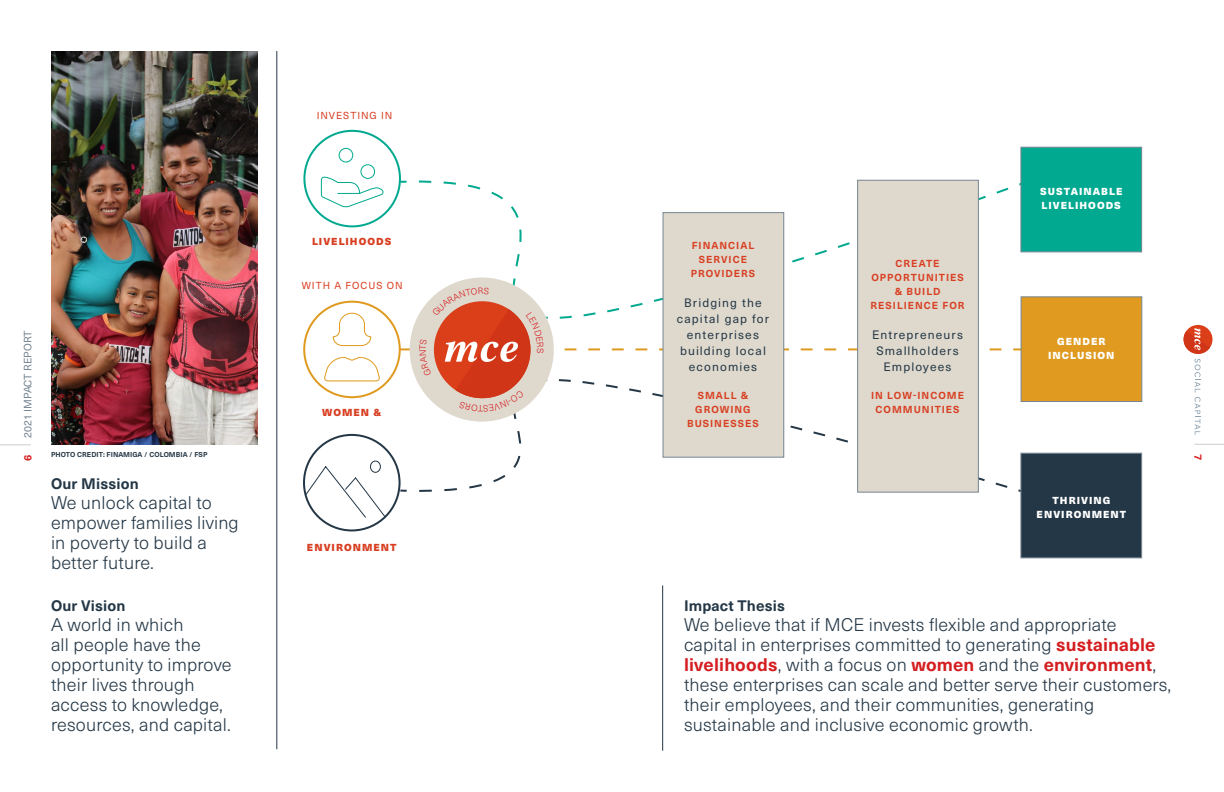
<style>
.page{position:relative;width:1224px;height:792px;background:#fff}
.page>*{position:absolute;margin:0;border:0;box-sizing:border-box;transform-origin:0 0}
.t1{font:300 18px/20px "Neue Haas Unica W1 G";letter-spacing:.01em;color:#243746}
.t2{font:700 15px "Neue Haas Unica W1 G";letter-spacing:.01em;color:#243746}
.t3{font:12px/16px "Neue Haas Unica W1 G";letter-spacing:.09em;color:#243746;text-align:center}
.t4{font:10.5px "Neue Haas Unica W1 G";color:#758592}
.t5{font:700 10.5px "Neue Haas Unica W1 G";color:#d41e21}
.t6{font:700 10px/14px "Neue Haas Unica W1 G";letter-spacing:.1em;color:#d83f22;text-align:center}
.t7{font:900 10px/14px "Neue Haas Unica W1 G";letter-spacing:.105em;color:#fff;text-align:center}
.t8{font:900 10px "Neue Haas Unica W1 G";letter-spacing:.105em;color:#d83f22}
.t9{font:10px "Neue Haas Unica W1 G";letter-spacing:.1em;color:#d83f22}
.t10{font:700 7px "Neue Haas Unica W1 G";letter-spacing:.01em;color:#243746}
.s1{font-weight:700;color:#d41e21}
</style>
<div class="page">
<img style="left:51px;top:51px;width:206px;height:394px">
<hr style="left:277px;top:51px;width:1px;height:698px;background:#243746">
<div style="left:303px;top:130px;width:98px;height:98px;border:2px solid #00a98f;border-radius:50%"></div>
<div style="left:303px;top:300px;width:98px;height:98px;border:2px solid #df9a1f;border-radius:50%"></div>
<div style="left:1021px;top:147px;width:121px;height:105px;background:#00a98f;border:1px solid #758592"></div>
<div style="left:1021px;top:297px;width:121px;height:105px;background:#df9a1f;border:1px solid #758592"></div>
<div style="left:1021px;top:453px;width:121px;height:105px;background:#243746;border:1px solid #758592"></div>
<hr style="left:662px;top:585px;width:1px;height:166px;background:#243746">
<svg style="left:320px;top:147px;width:64px;height:61px"></svg>
<svg style="left:304px;top:460px;width:83px;height:59px"></svg>
<svg style="left:324px;top:312px;width:57px;height:70px"></svg>
<svg style="left:1184px;top:325px;width:29px;height:29px"></svg>
<svg style="left:1184px;top:328px;width:26px;height:107px"></svg>
<svg style="left:1195px;top:444px;width:29px;height:1px"></svg>
<hr style="left:0;top:445px;width:31px;height:1px;background:#ccc">
<svg style="left:399px;top:180px;width:626px;height:313px"></svg>
<p class="t4" style="left:20px;top:438px;width:109px;rotate:-90deg">2021 IMPACT REPORT</p>
<p class="t5" style="left:20px;top:461px;width:8px;rotate:-90deg">6</p>
<p class="t10" style="left:51px;top:449px;width:158px">PHOTO CREDIT: FINAMIGA / COLOMBIA / FSP</p>
<p class="t2" style="left:51px;top:472px;width:89px">Our Mission</p>
<p class="t1" style="left:51px;top:492px;width:189px">We unlock capital to empower families living in poverty to build a better future.</p>
<p class="t2" style="left:51px;top:594px;width:76px">Our Vision</p>
<p class="t1" style="left:51px;top:614px;width:182px">A world in which<br>all people have the opportunity to improve their lives through access to knowledge, resources, and capital.</p>
<p class="t9" style="left:317px;top:108px;width:77px">INVESTING IN</p>
<p class="t8" style="left:312px;top:234px;width:81px">LIVELIHOODS</p>
<p class="t9" style="left:302px;top:279px;width:102px">WITH A FOCUS ON</p>
<p class="t8" style="left:322px;top:405px;width:61px">WOMEN &amp;</p>
<p class="t8" style="left:307px;top:539px;width:91px">ENVIRONMENT</p>
<p class="t6" style="left:691px;top:238px;width:66px">FINANCIAL<br>SERVICE<br>PROVIDERS</p>
<p class="t3" style="left:677px;top:294px;width:94px">Bridging the capital gap for enterprises building local economies</p>
<p class="t6" style="left:687px;top:388px;width:73px">SMALL &amp;<br>GROWING<br>BUSINESSES</p>
<p class="t6" style="left:871px;top:256px;width:95px">CREATE<br>OPPORTUNITIES &amp; BUILD<br>RESILIENCE FOR</p>
<p class="t3" style="left:872px;top:326px;width:92px">Entrepreneurs<br>Smallholders<br>Employees</p>
<p class="t6" style="left:871px;top:388px;width:94px">IN LOW-INCOME<br>COMMUNITIES</p>
<p class="t7" style="left:1040px;top:184px;width:84px;text-align:left">SUSTAINABLE<br>LIVELIHOODS</p>
<p class="t7" style="left:1048px;top:334px;width:68px">GENDER<br>INCLUSION</p>
<p class="t7" style="left:1037px;top:493px;width:91px">THRIVING<br>ENVIRONMENT</p>
<p class="t5" style="left:1206px;top:454px;width:8px;rotate:90deg">7</p>
<p class="t2" style="left:684px;top:594px;width:103px">Impact Thesis</p>
<p class="t1" style="left:684px;top:614px;width:489px">We believe that if MCE invests flexible and appropriate capital in enterprises committed to generating <span class="s1">sustainable livelihoods</span>, with a focus on <span class="s1">women</span> and the <span class="s1">environment</span>, these enterprises can scale and better serve their customers, their employees, and their communities, generating sustainable and inclusive economic growth.</p>
</div>
